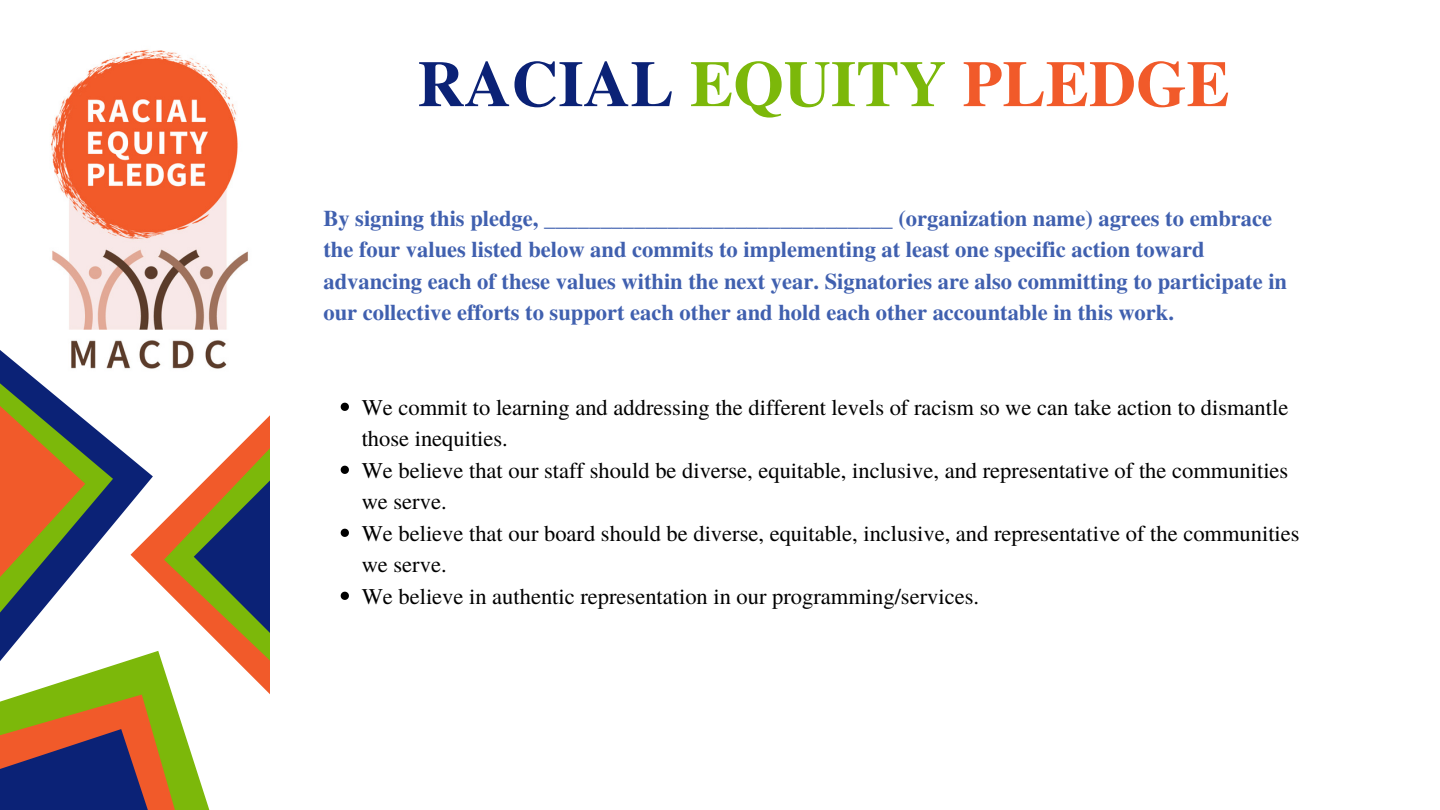
<style>
.page{position:relative;width:1440px;height:810px;background:#fff}
.page>*{position:absolute;margin:0;border:0;box-sizing:border-box;transform-origin:0 0}
.t1{font:700 65px "Te X Gyre Termes";color:#0b2276}
.t2{font:22.5px/31.5px "Te X Gyre Termes";color:#000}
.t3{font:700 22.5px/31.5px "Te X Gyre Termes";color:#4060af}
.s1{color:#7cb80a}
.s2{color:#f15a2a}
</style>
<div class="page">
<img style="left:51px;top:49px;width:197px;height:320px">
<svg style="left:153px;top:415px;width:117px;height:279px"></svg>
<svg style="left:164px;top:436px;width:30px;height:215px"></svg>
<svg style="left:194px;top:436px;width:76px;height:238px;background:#8a7758"></svg>
<svg style="left:113px;top:305px;width:40px;height:272px"></svg>
<svg style="left:0;top:217px;width:113px;height:434px"></svg>
<svg style="left:0;top:651px;width:227px;height:159px"></svg>
<svg style="left:0;top:386px;width:85px;height:218px;background:#977147"></svg>
<svg style="left:341px;top:403px;width:8px;height:8px"></svg>
<svg style="left:341px;top:466px;width:8px;height:8px"></svg>
<svg style="left:341px;top:529px;width:8px;height:8px"></svg>
<svg style="left:341px;top:592px;width:8px;height:8px"></svg>
<p class="t1" style="left:417px;top:33px;width:814px">RACIAL <span class="s1">EQUITY</span> <span class="s2">PLEDGE</span></p>
<p class="t3" style="left:323px;top:201px;width:965px">By signing this pledge, _______________________________ (organization name) agrees to embrace the four values listed below and commits to implementing at least one specific action toward advancing each of these values within the next year. Signatories are also committing to participate in our collective efforts to support each other and hold each other accountable in this work.</p>
<p class="t2" style="left:362px;top:390px;width:928px">We commit to learning and addressing the different levels of racism so we can take action to dismantle those inequities.</p>
<p class="t2" style="left:362px;top:453px;width:928px">We believe that our staff should be diverse, equitable, inclusive, and representative of the communities we serve.</p>
<p class="t2" style="left:362px;top:516px;width:939px">We believe that our board should be diverse, equitable, inclusive, and representative of the communities we serve.</p>
<p class="t2" style="left:362px;top:579px;width:619px">We believe in authentic representation in our programming/services.</p>
</div>
